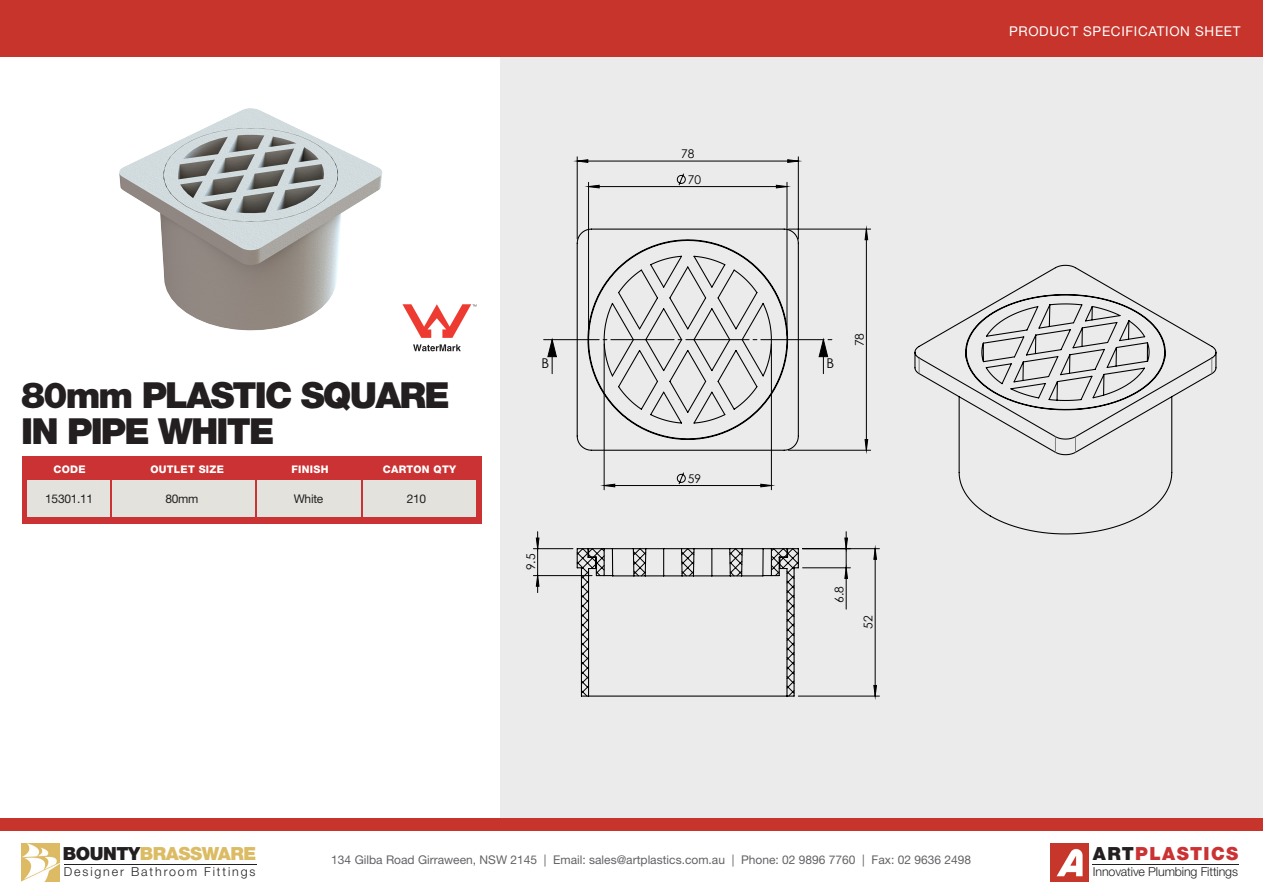
<style>
.page{position:relative;width:1263px;height:893px;background:#fff}
.page>*{position:absolute;margin:0;border:0;box-sizing:border-box;transform-origin:0 0}
.t1{font:900 36px/36px "Helvetica Neue LT Std";letter-spacing:-.05em;color:#231f20}
.t2{font:900 18.15px "Helvetica Neue LT Std";letter-spacing:-.025em;color:#dbbb64}
.t3{font:900 18.15px "Helvetica Neue LT Std";letter-spacing:.075em;color:#cb3233}
.t4{font:13.5px "Helvetica Neue LT Std";letter-spacing:.05em;color:#fff}
.t5{font:13.5px "Century Gothic";color:#000}
.t6{font:300 12.45px "Helvetica Neue LT Std";letter-spacing:-.01em;color:#231f20}
.t7{font:300 12.45px "Helvetica Neue LT Std";letter-spacing:.15em;color:#231f20}
.t8{font:12px "Helvetica Neue LT Std";color:#636366}
.t9{font:12px "Helvetica Neue LT Std";letter-spacing:-.025em;color:#231f20}
.t10{font:12px "Century Gothic";color:#000}
.t11{font:800 10.5px "Helvetica Neue LT Std";letter-spacing:.025em;color:#fff}
.s1{color:#231f20}
</style>
<div class="page">
<div style="left:500px;top:51px;width:763px;height:769px;background:#ebebec"></div>
<div style="left:0;top:0;width:1263px;height:57px;background:#c6342b"></div>
<img style="left:21px;top:843px;width:38px;height:38px">
<hr style="left:64px;top:864px;width:192px;height:1px;background:#231f20">
<img style="left:1050px;top:843px;width:38px;height:38px">
<hr style="left:1093px;top:864px;width:146px;height:1px;background:#231f20">
<div style="left:0;top:818px;width:1263px;height:13px;background:#c6342b"></div>
<div style="left:22px;top:456px;width:459px;height:68px;background:#cb3233"></div>
<div style="left:28px;top:480px;width:448px;height:36px;background:#e3e2dd"></div>
<hr style="left:111px;top:456px;width:1px;height:68px;background:#cb3233">
<hr style="left:255px;top:456px;width:1px;height:68px;background:#cb3233">
<hr style="left:362px;top:456px;width:1px;height:68px;background:#cb3233">
<svg style="left:413px;top:344px;width:48px;height:7px"></svg>
<svg style="left:402px;top:304px;width:74px;height:34px"></svg>
<img style="left:119px;top:108px;width:263px;height:223px">
<hr style="left:787px;top:182px;width:1px;height:153px;background:#000">
<hr style="left:588px;top:182px;width:1px;height:153px;background:#000">
<hr style="left:798px;top:157px;width:1px;height:82px;background:#000">
<hr style="left:577px;top:157px;width:1px;height:82px;background:#000">
<hr style="left:533px;top:575px;width:59px;height:1px;background:#000">
<hr style="left:533px;top:548px;width:40px;height:1px;background:#000">
<svg style="left:588px;top:185px;width:199px;height:43px"></svg>
<svg style="left:578px;top:160px;width:220px;height:2px"></svg>
<svg style="left:536px;top:229px;width:335px;height:364px"></svg>
<svg style="left:576px;top:228px;width:223px;height:36px"></svg>
<svg style="left:576px;top:264px;width:641px;height:433px"></svg>
<svg style="left:919px;top:358px;width:1px;height:16px"></svg>
<svg style="left:1211px;top:358px;width:1px;height:16px"></svg>
<svg style="left:1075px;top:437px;width:1px;height:15px"></svg>
<svg style="left:1055px;top:437px;width:1px;height:15px"></svg>
<p class="t1" style="left:21px;top:377px;width:430px">80mm PLASTIC SQUARE<br>IN PIPE WHITE</p>
<p class="t11" style="left:54px;top:463px;width:34px">CODE</p>
<p class="t11" style="left:150px;top:463px;width:75px">OUTLET SIZE</p>
<p class="t11" style="left:292px;top:463px;width:38px">FINISH</p>
<p class="t11" style="left:383px;top:463px;width:75px">CARTON QTY</p>
<p class="t9" style="left:45px;top:492px;width:49px">15301.11</p>
<p class="t9" style="left:165px;top:492px;width:34px">80mm</p>
<p class="t9" style="left:294px;top:492px;width:31px">White</p>
<p class="t9" style="left:407px;top:492px;width:21px">210</p>
<p class="t10" style="left:681px;top:146px;width:15px">78</p>
<p class="t10" style="left:688px;top:171px;width:15px">70</p>
<p class="t5" style="left:541px;top:354px;width:9px">B</p>
<p class="t5" style="left:826px;top:354px;width:9px">B</p>
<p class="t10" style="left:851px;top:346px;width:15px;rotate:-90deg">78</p>
<p class="t10" style="left:522px;top:570px;width:18px;rotate:-90deg">9.5</p>
<p class="t10" style="left:688px;top:470px;width:15px">59</p>
<p class="t10" style="left:831px;top:602px;width:18px;rotate:-90deg">6.8</p>
<p class="t10" style="left:860px;top:629px;width:15px;rotate:-90deg">52</p>
<p class="t4" style="left:1009px;top:23px;width:233px">PRODUCT SPECIFICATION SHEET</p>
<p class="t2" style="left:63px;top:842px;width:195px"><span class="s1">BOUNTY</span>BRASSWARE</p>
<p class="t7" style="left:64px;top:864px;width:193px">Designer Bathroom Fittings</p>
<p class="t8" style="left:331px;top:853px;width:641px">134 Gilba Road Girraween, NSW 2145 | Email: sales@artplastics.com.au | Phone: 02 9896 7760 | Fax: 02 9636 2498</p>
<p class="t3" style="left:1093px;top:842px;width:147px"><span class="s1">ART</span>PLASTICS</p>
<p class="t6" style="left:1093px;top:864px;width:147px">Innovative Plumbing Fittings</p>
</div>
